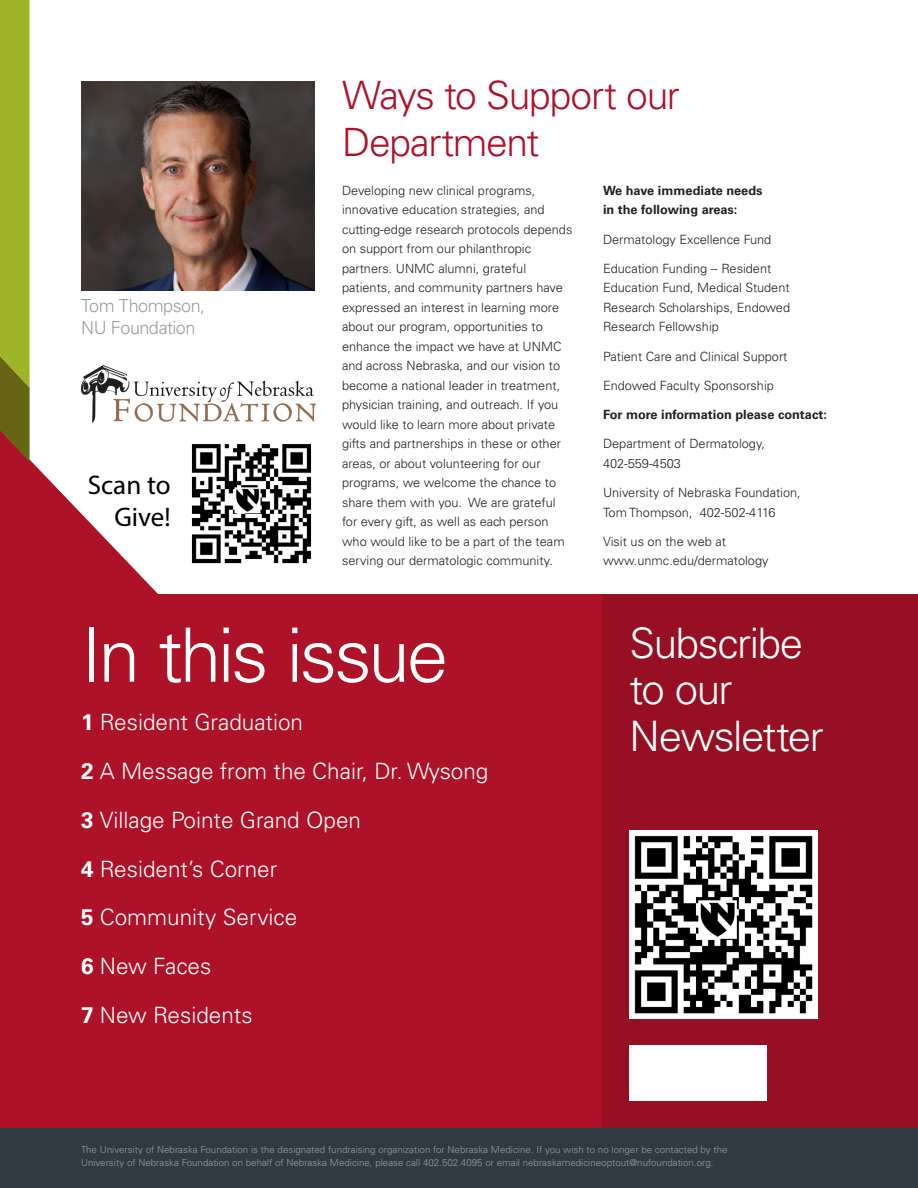
<style>
.page{position:relative;width:918px;height:1188px;background:#fff}
.page>*{position:absolute;margin:0;border:0;box-sizing:border-box;transform-origin:0 0}
.Section_Headline{font:300 75px "Univers LT Std";letter-spacing:-.045em;color:#fff}
.Large_Headline{font:300 42px/46.5px "Univers LT Std";letter-spacing:-.035em;color:#fff}
.Large_Headline-2{font:300 39px/46.5px "Univers LT Std";letter-spacing:-.035em;color:#ae1229}
.t1{font:27px/32.4px "Myriad Pro";color:#000;text-align:right}
.Body_Copy_Main{font:300 22.5px "Univers LT Std";color:#fff}
.Story_Intro{font:300 18px/22.5px "Univers LT Std";letter-spacing:-.03em;color:#989da3}
.Body_Copy_Main-2{font:300 12.75px/19.5px "Univers LT Std";color:#231f20}
.Body_Copy_Main-3{font:700 12.75px/19.5px "Univers LT Std";color:#231f20}
.Alumni_Students{font:300 9.75px/12.8px "Univers LT Std";color:#989da3}
.s1{font-weight:700}
</style>
<div class="page">
<svg style="left:0;top:460px;width:158px;height:134px;fill:#ae1229"></svg>
<div style="left:0;top:594px;width:918px;height:539px;background:#ae1229"></div>
<div style="left:603px;top:594px;width:315px;height:534px;background:#960f23"></div>
<div style="left:630px;top:1045px;width:137px;height:56px;background:#fff"></div>
<div style="left:0;top:1128px;width:918px;height:60px;background:#2f3b41"></div>
<svg style="left:0;top:0;width:30px;height:462px;background:#97a123"></svg>
<img style="left:630px;top:831px;width:188px;height:187px">
<img style="left:81px;top:81px;width:234px;height:210px">
<img style="left:81px;top:365px;width:234px;height:58px">
<img style="left:191px;top:444px;width:121px;height:120px">
<p class="Story_Intro" style="left:81px;top:294px;width:126px">Tom Thompson,<br>NU Foundation</p>
<p class="t1" style="left:88px;top:468px;width:84px">Scan to<br>Give!</p>
<p class="Large_Headline-2" style="left:342px;top:72px;width:339px">Ways to Support our<br>Department</p>
<p class="Body_Copy_Main-2" style="left:342px;top:181px;width:232px">Developing new clinical programs, innovative education strategies, and cutting-edge research protocols depends on support from our philanthropic partners. UNMC alumni, grateful patients, and community partners have expressed an interest in learning more about our program, opportunities to enhance the impact we have at UNMC and across Nebraska, and our vision to become a national leader in treatment, physician training, and outreach. If you would like to learn more about private gifts and partnerships in these or other areas, or about volunteering for our programs, we welcome the chance to share them with you. We are grateful for every gift, as well as each person who would like to be a part of the team serving our dermatologic community.</p>
<p class="Body_Copy_Main-3" style="left:603px;top:181px;width:161px">We have immediate needs in the following areas:</p>
<p class="Body_Copy_Main-2" style="left:603px;top:229px;width:170px">Dermatology Excellence Fund</p>
<p class="Body_Copy_Main-2" style="left:603px;top:259px;width:189px">Education Funding -- Resident<br>Education Fund, Medical Student<br>Research Scholarships, Endowed<br>Research Fellowship</p>
<p class="Body_Copy_Main-2" style="left:603px;top:346px;width:186px">Patient Care and Clinical Support</p>
<p class="Body_Copy_Main-2" style="left:603px;top:376px;width:172px">Endowed Faculty Sponsorship</p>
<p class="Body_Copy_Main-3" style="left:603px;top:405px;width:225px">For more information please contact:</p>
<p class="Body_Copy_Main-2" style="left:603px;top:434px;width:163px">Department of Dermatology,<br>402-559-4503</p>
<p class="Body_Copy_Main-2" style="left:603px;top:483px;width:199px">University of Nebraska Foundation,<br>Tom Thompson, 402-502-4116</p>
<p class="Body_Copy_Main-2" style="left:603px;top:532px;width:167px">Visit us on the web at www.unmc.edu/dermatology</p>
<p class="Section_Headline" style="left:81px;top:610px;width:369px">In this issue</p>
<p class="Body_Copy_Main" style="left:81px;top:709px;width:224px"><span class="s1">1</span> Resident Graduation</p>
<p class="Body_Copy_Main" style="left:81px;top:758px;width:409px"><span class="s1">2</span> A Message from the Chair, Dr. Wysong</p>
<p class="Body_Copy_Main" style="left:81px;top:806px;width:282px"><span class="s1">3</span> Village Pointe Grand Open</p>
<p class="Body_Copy_Main" style="left:81px;top:855px;width:198px"><span class="s1">4</span> Resident’s Corner</p>
<p class="Body_Copy_Main" style="left:81px;top:904px;width:218px"><span class="s1">5</span> Community Service</p>
<p class="Body_Copy_Main" style="left:81px;top:953px;width:132px"><span class="s1">6</span> New Faces</p>
<p class="Body_Copy_Main" style="left:81px;top:1001px;width:173px"><span class="s1">7</span> New Residents</p>
<p class="Large_Headline" style="left:630px;top:620px;width:196px">Subscribe to our<br>Newsletter</p>
<p class="Alumni_Students" style="left:81px;top:1144px;width:648px">The University of Nebraska Foundation is the designated fundraising organization for Nebraska Medicine. If you wish to no longer be contacted by the<br>University of Nebraska Foundation on behalf of Nebraska Medicine, please call 402.502.4095 or email nebraskamedicineoptout@nufoundation.org.</p>
</div>
